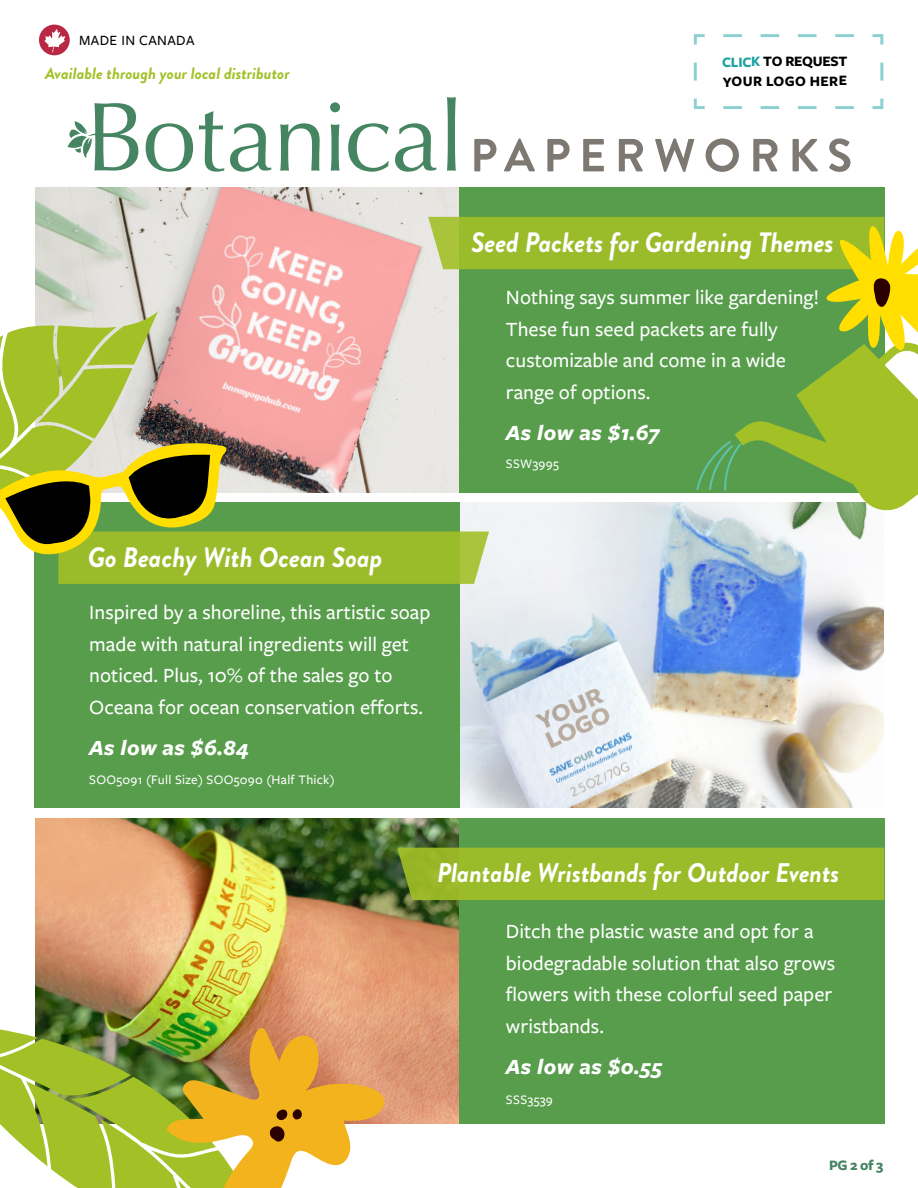
<style>
.page{position:relative;width:918px;height:1188px;background:#fff}
.page>*{position:absolute;margin:0;border:0;box-sizing:border-box;transform-origin:0 0}
.t1{font:italic 700 28.05px "Brandon Grotesque";color:#fff;scale:.96 1}
.t2{font:italic 700 26.85px "Brandon Grotesque";color:#fff;scale:.96 1}
.t3{font:italic 700 22.5px "Freight Sans Pro";letter-spacing:.02em;color:#fff}
.t4{font:500 21px/31.5px "Freight Sans Pro";color:#fff}
.New_Section_Titles{font:italic 700 16.5px "Brandon Grotesque";color:#a3c027}
.New_Section_Titles-2{font:700 15px "Freight Sans Pro";color:#458562}
.t5{font:700 14.85px/19.6px "Freight Sans Pro";color:#000}
.t6{font:500 14.7px "Freight Sans Pro";letter-spacing:.025em;color:#000}
.t7{font:500 13.5px "Freight Sans Pro";letter-spacing:.02em;color:#fff}
.s1{color:#1da2a2}
</style>
<div class="page">
<div style="left:459px;top:188px;width:425px;height:305px;background:#579d4b"></div>
<div style="left:34px;top:502px;width:426px;height:306px;background:#579d4b"></div>
<div style="left:459px;top:818px;width:425px;height:306px;background:#579d4b"></div>
<img style="left:36px;top:188px;width:423px;height:29px">
<img style="left:460px;top:584px;width:424px;height:223px">
<img style="left:36px;top:818px;width:423px;height:306px">
<div style="left:397px;top:848px;width:487px;height:52px;background:#9bbc2a"></div>
<svg style="left:146px;top:123px;width:47px;height:49px"></svg>
<svg style="left:199px;top:111px;width:25px;height:61px"></svg>
<svg style="left:230px;top:123px;width:41px;height:49px"></svg>
<svg style="left:280px;top:123px;width:40px;height:48px"></svg>
<svg style="left:330px;top:102px;width:10px;height:69px"></svg>
<svg style="left:348px;top:123px;width:41px;height:49px"></svg>
<svg style="left:395px;top:123px;width:41px;height:49px"></svg>
<svg style="left:447px;top:97px;width:9px;height:74px"></svg>
<svg style="left:68px;top:103px;width:70px;height:68px"></svg>
<svg style="left:474px;top:139px;width:22px;height:32px"></svg>
<svg style="left:504px;top:138px;width:31px;height:33px"></svg>
<svg style="left:547px;top:139px;width:23px;height:32px"></svg>
<svg style="left:583px;top:139px;width:21px;height:32px"></svg>
<svg style="left:619px;top:139px;width:24px;height:32px"></svg>
<svg style="left:655px;top:138px;width:39px;height:34px"></svg>
<svg style="left:706px;top:138px;width:33px;height:34px"></svg>
<svg style="left:753px;top:139px;width:25px;height:32px"></svg>
<svg style="left:793px;top:139px;width:25px;height:32px"></svg>
<svg style="left:829px;top:138px;width:21px;height:34px"></svg>
<img style="left:0;top:1021px;width:385px;height:167px">
<svg style="left:0;top:217px;width:918px;height:367px"></svg>
<div style="left:39px;top:25px;width:31px;height:30px;background:#b82842;border-radius:50%"></div>
<svg style="left:44px;top:29px;width:21px;height:23px"></svg>
<svg style="left:693px;top:34px;width:191px;height:75px"></svg>
<p class="t6" style="left:79px;top:31px;width:117px">MADE IN CANADA</p>
<p class="New_Section_Titles" style="left:45px;top:62px;width:246px">Available through your local distributor</p>
<p class="t5" style="left:722px;top:52px;width:127px;rotate:-1deg"><span class="s1">CLICK</span> TO REQUEST<br>YOUR LOGO HERE</p>
<p class="t1" style="left:471px;top:223px;width:379px">Seed Packets for Gardening Themes</p>
<p class="t4" style="left:506px;top:281px;width:315px">Nothing says summer like gardening!<br>These fun seed packets are fully customizable and come in a wide range of options.</p>
<p class="t3" style="left:506px;top:417px;width:155px">As low as $1.67</p>
<p class="t7" style="left:506px;top:455px;width:54px">SSW3995</p>
<p class="t1" style="left:88px;top:537px;width:309px">Go Beachy With Ocean Soap</p>
<p class="t4" style="left:89px;top:596px;width:343px">Inspired by a shoreline, this artistic soap made with natural ingredients will get noticed. Plus, 10% of the sales go to Oceana for ocean conservation efforts.</p>
<p class="t3" style="left:89px;top:732px;width:161px">As low as $6.84</p>
<p class="t7" style="left:89px;top:771px;width:247px">SOO5091 (Full Size) SOO5090 (Half Thick)</p>
<p class="t2" style="left:437px;top:854px;width:421px">Plantable Wristbands for Outdoor Events</p>
<p class="t4" style="left:506px;top:915px;width:331px">Ditch the plastic waste and opt for a biodegradable solution that also grows flowers with these colorful seed paper wristbands.</p>
<p class="t3" style="left:506px;top:1052px;width:158px">As low as $0.55</p>
<p class="t7" style="left:506px;top:1091px;width:48px">SSS3539</p>
<p class="New_Section_Titles-2" style="left:829px;top:1155px;width:56px">PG 2 of 3</p>
</div>
